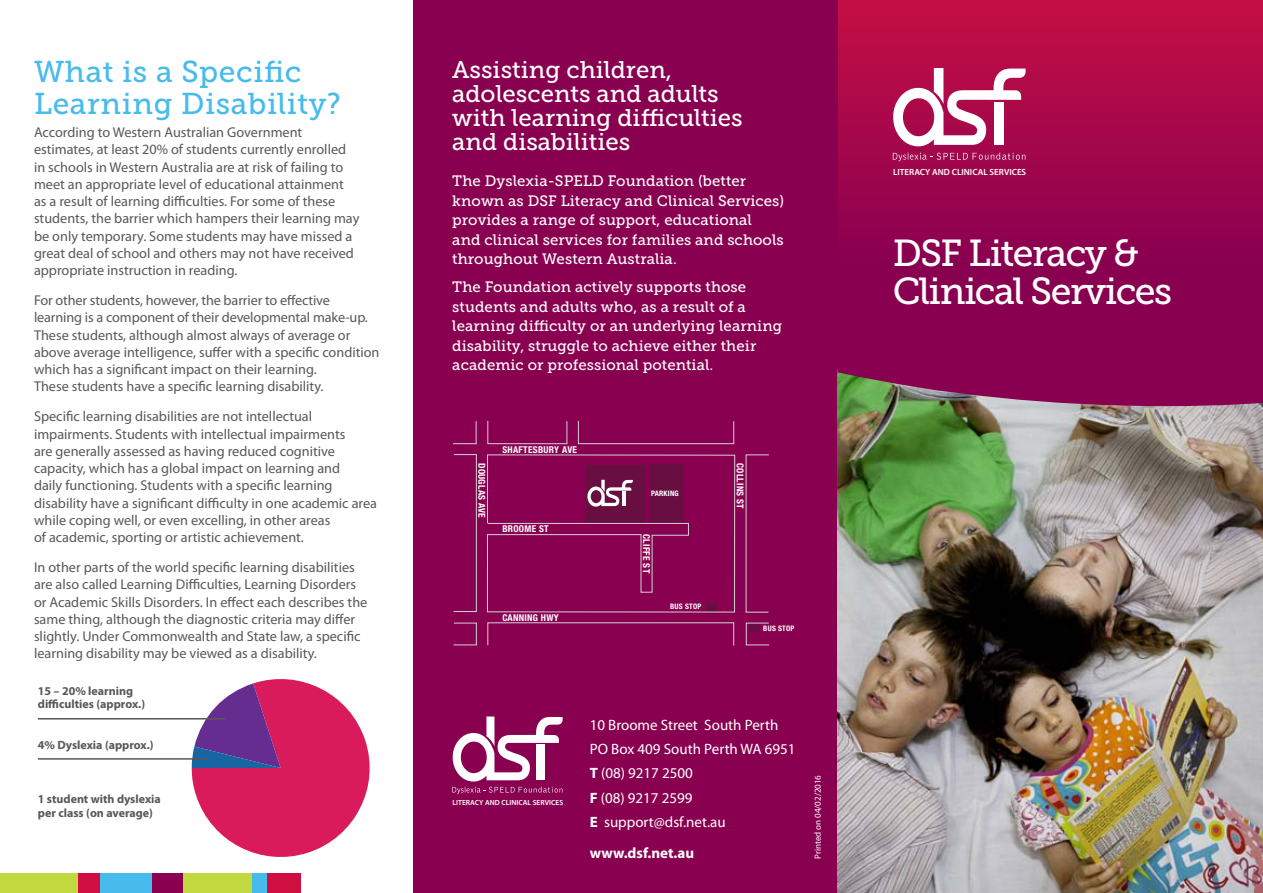
<style>
.page{position:relative;width:1263px;height:893px;background:#fff}
.page>*{position:absolute;margin:0;border:0;box-sizing:border-box;transform-origin:0 0}
.t1{font:37.5px/37.5px "Museo Slab 500";letter-spacing:-.04em;color:#fff}
.Bodytext{font:30px/31.5px "Museo Slab 500";letter-spacing:.02em;color:#47bbeb}
.t2{font:24px/24px "Museo Slab 500";color:#fff}
.t3{font:15px/19.5px "Museo Slab 500";letter-spacing:.005em;color:#fff}
.BODY{font:15px "Myriad Pro";color:#fff}
.BODY-2{font:700 15px "Myriad Pro";color:#fff}
.Bodytext-2{font:14.25px/17.2px "Myriad Pro";color:#57585a}
.t4{font:700 12px/13.5px "Myriad Pro";color:#57585a}
.t5{font:700 condensed 9.45px "Helvetica Neue";letter-spacing:.03em;color:#fff}
.Grab_Small{font:600 9px "Myriad Pro";color:#fff}
.Bodytext-3{font:9px "Myriad Pro";color:#fff}
.Grab_Small-2{font:600 7.5px "Myriad Pro";color:#fff}
.t6{font:700 condensed 7.5px "Helvetica Neue";letter-spacing:.03em;color:#fff}
.s1{font-weight:700}
</style>
<div class="page">
<div style="left:412px;top:0;width:426px;height:893px;background:#8a0051"></div>
<img style="left:838px;top:406px;width:425px;height:487px">
<svg style="left:452px;top:716px;width:111px;height:78px"></svg>
<div style="left:536px;top:745px;width:8px;height:35px;background:#fff"></div>
<svg style="left:192px;top:679px;width:178px;height:178px"></svg>
<hr style="left:38px;top:758px;width:170px;height:2px;background:#57585a">
<hr style="left:38px;top:718px;width:187px;height:1px;background:#57585a">
<div style="left:0;top:874px;width:152px;height:19px;background:#47bbeb"></div>
<div style="left:189px;top:874px;width:78px;height:19px;background:#47bbeb"></div>
<div style="left:70px;top:874px;width:29px;height:19px;background:#d10e40"></div>
<div style="left:267px;top:874px;width:34px;height:19px;background:#d10e40"></div>
<div style="left:0;top:874px;width:77px;height:19px;background:#c2d83f"></div>
<div style="left:181px;top:874px;width:71px;height:19px;background:#c2d83f"></div>
<div style="left:152px;top:874px;width:31px;height:19px;background:#8a0051"></div>
<div style="left:749px;top:623px;width:10px;height:9px;background:#680e41"></div>
<div style="left:453px;top:454px;width:24px;height:158px;border:1px solid #d1d2d4"></div>
<div style="left:487px;top:420px;width:80px;height:24px;border:1px solid #d1d2d4"></div>
<svg style="left:453px;top:421px;width:24px;height:24px"></svg>
<div style="left:578px;top:420px;width:156px;height:24px;border:1px solid #d1d2d4"></div>
<svg style="left:487px;top:454px;width:249px;height:159px"></svg>
<hr style="left:622px;top:491px;width:3px;height:15px;background:#fff">
<div style="left:838px;top:260px;width:425px;height:146px;background:#8a0051"></div>
<div style="left:838px;top:0;width:425px;height:260px;background:linear-gradient(to bottom,#c40f44,#8b0050)"></div>
<svg style="left:893px;top:152px;width:132px;height:9px"></svg>
<svg style="left:893px;top:68px;width:132px;height:78px"></svg>
<div style="left:994px;top:102px;width:9px;height:43px;background:#fff"></div>
<p class="Bodytext" style="left:34px;top:56px;width:308px">What is a Specific<br>Learning Disability?</p>
<p class="Bodytext-2" style="left:34px;top:124px;width:327px">According to Western Australian Government estimates, at least 20% of students currently enrolled in schools in Western Australia are at risk of failing to meet an appropriate level of educational attainment as a result of learning difficulties. For some of these students, the barrier which hampers their learning may be only temporary. Some students may have missed a great deal of school and others may not have received appropriate instruction in reading.</p>
<p class="Bodytext-2" style="left:34px;top:292px;width:347px">For other students, however, the barrier to effective learning is a component of their developmental make-up.<br>These students, although almost always of average or above average intelligence, suffer with a specific condition which has a significant impact on their learning.<br>These students have a specific learning disability.</p>
<p class="Bodytext-2" style="left:34px;top:408px;width:345px">Specific learning disabilities are not intellectual impairments. Students with intellectual impairments<br>are generally assessed as having reduced cognitive capacity, which has a global impact on learning and<br>daily functioning. Students with a specific learning disability have a significant difficulty in one academic area while coping well, or even excelling, in other areas<br>of academic, sporting or artistic achievement.</p>
<p class="Bodytext-2" style="left:34px;top:559px;width:335px">In other parts of the world specific learning disabilities are also called Learning Difficulties, Learning Disorders or Academic Skills Disorders. In effect each describes the same thing, although the diagnostic criteria may differ slightly. Under Commonwealth and State law, a specific learning disability may be viewed as a disability.</p>
<p class="t4" style="left:38px;top:684px;width:109px">15 – 20% learning difficulties (approx.)</p>
<p class="t4" style="left:38px;top:738px;width:117px">4% Dyslexia (approx.)</p>
<p class="t4" style="left:38px;top:792px;width:125px">1 student with dyslexia per class (on average)</p>
<p class="t2" style="left:452px;top:57px;width:292px">Assisting children, adolescents and adults with learning difficulties and disabilities</p>
<p class="t3" style="left:452px;top:171px;width:333px">The Dyslexia-SPELD Foundation (better known as DSF Literacy and Clinical Services) provides a range of support, educational<br>and clinical services for families and schools throughout Western Australia.</p>
<p class="t3" style="left:452px;top:277px;width:331px">The Foundation actively supports those students and adults who, as a result of a learning difficulty or an underlying learning disability, struggle to achieve either their academic or professional potential.</p>
<p class="t5" style="left:502px;top:444px;width:76px">SHAFTESBURY AVE</p>
<p class="t5" style="left:488px;top:463px;width:57px;rotate:90deg">DOUGLAS AVE</p>
<p class="t5" style="left:746px;top:463px;width:47px;rotate:90deg">COLLINS ST</p>
<p class="t5" style="left:652px;top:534px;width:41px;rotate:90deg">CLIFFE ST</p>
<p class="t6" style="left:651px;top:489px;width:29px">PARKING</p>
<p class="t5" style="left:502px;top:523px;width:48px">BROOME ST</p>
<p class="t5" style="left:502px;top:612px;width:58px">CANNING HWY</p>
<p class="t6" style="left:670px;top:602px;width:33px">BUS STOP</p>
<p class="t6" style="left:763px;top:624px;width:33px">BUS STOP</p>
<p class="Grab_Small-2" style="left:453px;top:798px;width:112px">LITERACY AND CLINICAL SERVICES</p>
<p class="BODY" style="left:590px;top:715px;width:190px">10 Broome Street South Perth</p>
<p class="BODY" style="left:590px;top:740px;width:207px">PO Box 409 South Perth WA 6951</p>
<p class="BODY" style="left:590px;top:764px;width:105px"><span class="s1">T</span> (08) 9217 2500</p>
<p class="BODY" style="left:590px;top:788px;width:104px"><span class="s1">F</span> (08) 9217 2599</p>
<p class="BODY" style="left:590px;top:813px;width:137px"><span class="s1">E</span> support@dsf.net.au</p>
<p class="BODY-2" style="left:590px;top:843px;width:106px">www.dsf.net.au</p>
<p class="Bodytext-3" style="left:812px;top:859px;width:86px;rotate:-90deg">Printed on 04/02/2016</p>
<p class="Grab_Small" style="left:893px;top:166px;width:135px">LITERACY AND CLINICAL SERVICES</p>
<p class="t1" style="left:893px;top:235px;width:281px">DSF Literacy &amp;<br>Clinical Services</p>
</div>
